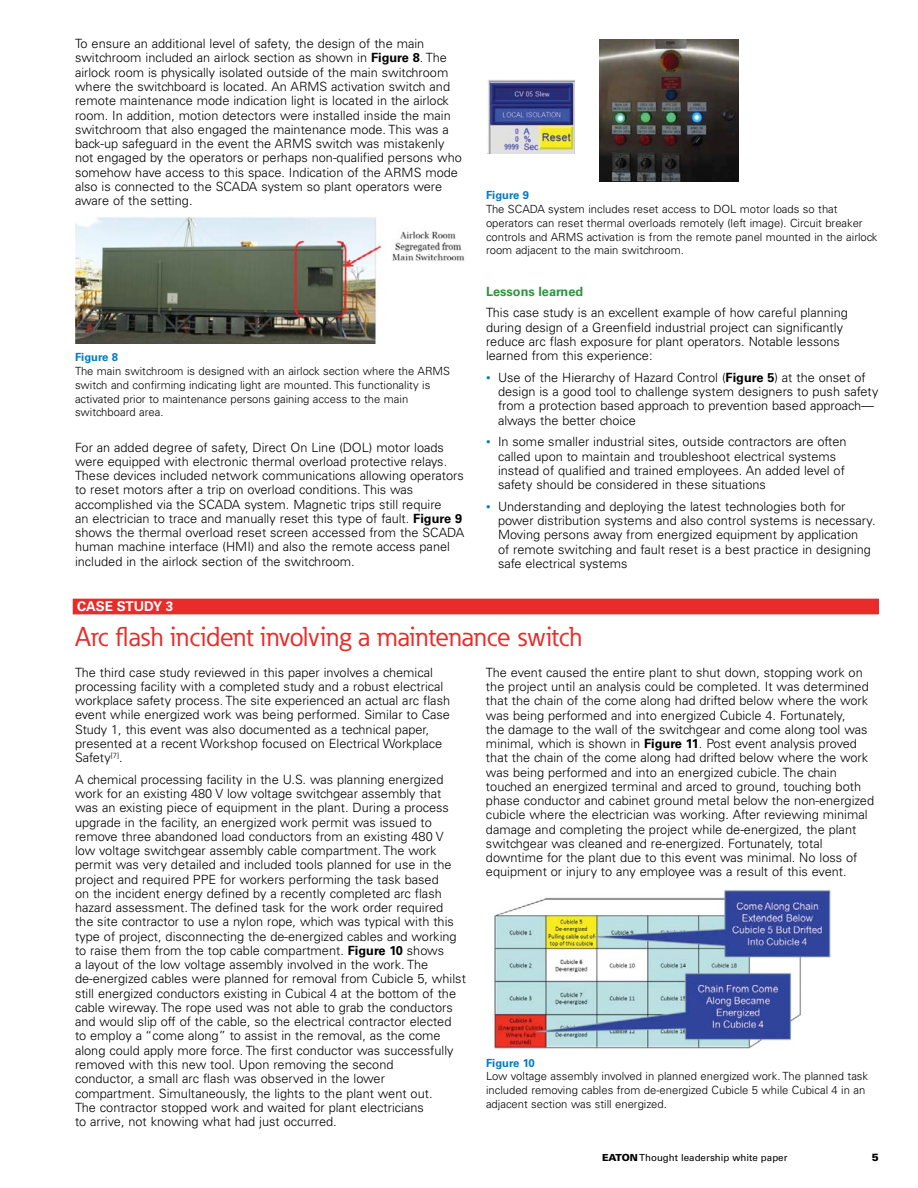
<style>
.page{position:relative;width:918px;height:1188px;background:#fff}
.page>*{position:absolute;margin:0;border:0;box-sizing:border-box;transform-origin:0 0}
.t1{font:27px "Eaton";color:#e72c29}
.t2{font:700 13.5px "Univers LT Std";color:#fff}
.t3{font:300 12.75px/14.2px "Univers LT Std";color:#000}
.t4{font:700 12.75px "Univers LT Std";color:#2d953d}
.t5{font:300 11.25px/13.8px "Univers LT Std";color:#000}
.t6{font:700 11.25px "Univers LT Std";color:#007ac2}
.t7{font:900 10.5px "Univers LT Std";color:#000}
.t8{font:9.75px "Univers LT Std";color:#000}
.s1{font-weight:700}
.s2{font-size:9px;color:#007ac2}
.s3{font-weight:900}
</style>
<div class="page">
<div style="left:73px;top:599px;width:806px;height:15px;background:#e72c29"></div>
<img style="left:75px;top:217px;width:390px;height:127px">
<img style="left:486px;top:79px;width:88px;height:74px">
<img style="left:600px;top:39px;width:138px;height:143px">
<img style="left:494px;top:889px;width:338px;height:160px">
<p class="t3" style="left:75px;top:37px;width:389px">To ensure an additional level of safety, the design of the main switchroom included an airlock section as shown in <span class="s1">Figure 8</span>. The airlock room is physically isolated outside of the main switchroom where the switchboard is located. An ARMS activation switch and remote maintenance mode indication light is located in the airlock room. In addition, motion detectors were installed inside the main switchroom that also engaged the maintenance mode. This was a back-up safeguard in the event the ARMS switch was mistakenly not engaged by the operators or perhaps non-qualified persons who somehow have access to this space. Indication of the ARMS mode also is connected to the SCADA system so plant operators were aware of the setting.</p>
<p class="t6" style="left:75px;top:350px;width:45px">Figure 8</p>
<p class="t5" style="left:75px;top:364px;width:377px">The main switchroom is designed with an airlock section where the ARMS switch and confirming indicating light are mounted. This functionality is activated prior to maintenance persons gaining access to the main switchboard area.</p>
<p class="t3" style="left:75px;top:440px;width:391px">For an added degree of safety, Direct On Line (DOL) motor loads were equipped with electronic thermal overload protective relays.<br>These devices included network communications allowing operators to reset motors after a trip on overload conditions. This was accomplished via the SCADA system. Magnetic trips still require<br>an electrician to trace and manually reset this type of fault. <span class="s1">Figure 9 </span>shows the thermal overload reset screen accessed from the SCADA human machine interface (HMI) and also the remote access panel included in the airlock section of the switchroom.</p>
<p class="t6" style="left:486px;top:188px;width:45px">Figure 9</p>
<p class="t5" style="left:486px;top:202px;width:393px">The SCADA system includes reset access to DOL motor loads so that operators can reset thermal overloads remotely (left image). Circuit breaker controls and ARMS activation is from the remote panel mounted in the airlock room adjacent to the main switchroom.</p>
<p class="t4" style="left:486px;top:284px;width:99px">Lessons learned</p>
<p class="t3" style="left:486px;top:306px;width:363px">This case study is an excellent example of how careful planning during design of a Greenfield industrial project can significantly reduce arc flash exposure for plant operators. Notable lessons learned from this experience:</p>
<p class="t3" style="left:498px;top:370px;width:382px;text-indent:-12px"><span class="s2">•</span> Use of the Hierarchy of Hazard Control (<span class="s1">Figure 5</span>) at the onset of design is a good tool to challenge system designers to push safety from a protection based approach to prevention based approach— always the better choice</p>
<p class="t3" style="left:498px;top:435px;width:350px;text-indent:-12px"><span class="s2">•</span> In some smaller industrial sites, outside contractors are often called upon to maintain and troubleshoot electrical systems instead of qualified and trained employees. An added level of safety should be considered in these situations</p>
<p class="t3" style="left:498px;top:499px;width:379px;text-indent:-12px"><span class="s2">•</span> Understanding and deploying the latest technologies both for power distribution systems and also control systems is necessary.<br>Moving persons away from energized equipment by application<br>of remote switching and fault reset is a best practice in designing safe electrical systems</p>
<p class="t2" style="left:77px;top:599px;width:98px">CASE STUDY 3</p>
<h1 class="t1" style="left:75px;top:619px;width:508px">Arc flash incident involving a maintenance switch</h1>
<p class="t3" style="left:75px;top:665px;width:377px">The third case study reviewed in this paper involves a chemical processing facility with a completed study and a robust electrical workplace safety process. The site experienced an actual arc flash event while energized work was being performed. Similar to Case Study 1, this event was also documented as a technical paper, presented at a recent Workshop focused on Electrical Workplace Safety<sup>[7]</sup>.</p>
<p class="t3" style="left:75px;top:772px;width:392px">A chemical processing facility in the U.S. was planning energized work for an existing 480 V low voltage switchgear assembly that was an existing piece of equipment in the plant. During a process upgrade in the facility, an energized work permit was issued to remove three abandoned load conductors from an existing 480 V low voltage switchgear assembly cable compartment. The work permit was very detailed and included tools planned for use in the project and required PPE for workers performing the task based<br>on the incident energy defined by a recently completed arc flash hazard assessment. The defined task for the work order required<br>the site contractor to use a nylon rope, which was typical with this type of project, disconnecting the de-energized cables and working to raise them from the top cable compartment. <span class="s1">Figure 10</span> shows<br>a layout of the low voltage assembly involved in the work. The de-energized cables were planned for removal from Cubicle 5, whilst still energized conductors existing in Cubical 4 at the bottom of the cable wireway. The rope used was not able to grab the conductors and would slip off of the cable, so the electrical contractor elected to employ a “come along” to assist in the removal, as the come along could apply more force. The first conductor was successfully removed with this new tool. Upon removing the second<br>conductor, a small arc flash was observed in the lower compartment. Simultaneously, the lights to the plant went out.<br>The contractor stopped work and waited for plant electricians<br>to arrive, not knowing what had just occurred.</p>
<p class="t3" style="left:486px;top:665px;width:390px">The event caused the entire plant to shut down, stopping work on the project until an analysis could be completed. It was determined that the chain of the come along had drifted below where the work was being performed and into energized Cubicle 4. Fortunately,<br>the damage to the wall of the switchgear and come along tool was minimal, which is shown in <span class="s1">Figure 11</span>. Post event analysis proved that the chain of the come along had drifted below where the work was being performed and into an energized cubicle. The chain touched an energized terminal and arced to ground, touching both phase conductor and cabinet ground metal below the non-energized cubicle where the electrician was working. After reviewing minimal damage and completing the project while de-energized, the plant switchgear was cleaned and re-energized. Fortunately, total downtime for the plant due to this event was minimal. No loss of equipment or injury to any employee was a result of this event.</p>
<p class="t6" style="left:486px;top:1056px;width:50px">Figure 10</p>
<p class="t5" style="left:486px;top:1069px;width:384px">Low voltage assembly involved in planned energized work. The planned task included removing cables from de-energized Cubicle 5 while Cubical 4 in an adjacent section was still energized.</p>
<p class="t8" style="left:602px;top:1152px;width:187px"><span class="s3">EATON</span> Thought leadership white paper</p>
<p class="t7" style="left:872px;top:1151px;width:9px">5</p>
</div>
